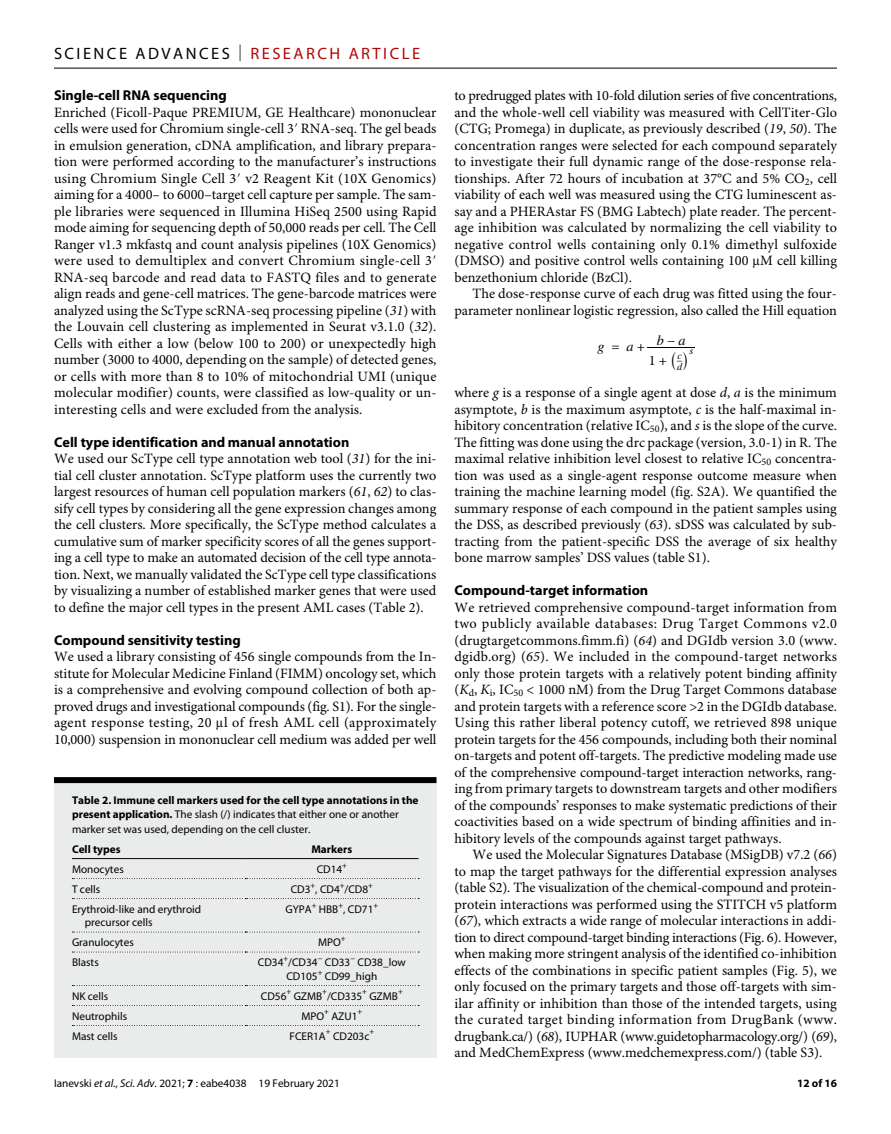
<style>
.page{position:relative;width:891px;height:1134px;background:#fff}
.page>*{position:absolute;margin:0;border:0;box-sizing:border-box;transform-origin:0 0}
.t1{font:16.5px "Myriad Pro";letter-spacing:.15em;color:#000}
.t2{font:14.25px/16.5px "Minion Pro";color:#000;text-align:justify}
.t3{font:700 14.25px "Myriad Pro";color:#000}
.t4{font:italic 14.25px "STIX General";color:#000}
.t5{font:11.4px "Minion Pro";color:#000;scale:.89 1}
.t6{font:11.25px/14.2px "Myriad Pro";color:#000}
.t7{font:700 11.25px "Myriad Pro";color:#000}
.t8{font:italic 10.05px "STIX General";color:#000}
.s1{font-weight:300}
.s2{color:#b10508}
.s3{font-style:italic}
.s4{font-weight:700}
.s5{font-family:"Minion Pro";font-style:normal}
.s6{font-family:"STIX Size One Sym";font-size:15.15px}
.s7{font-family:"STIX General";font-style:italic;font-size:10.05px}
</style>
<div class="page">
<hr style="left:54px;top:68px;width:783px;height:1px;background:#000">
<div style="left:54px;top:778px;width:382px;height:280px;background:#eaebeb"></div>
<div style="left:54px;top:777px;width:382px;height:6px;background:#000"></div>
<hr style="left:72px;top:858px;width:173px;height:1px;background:#000">
<hr style="left:245px;top:858px;width:173px;height:1px;background:#000">
<svg style="left:72px;top:878px;width:347px;height:1px"></svg>
<svg style="left:72px;top:898px;width:347px;height:1px"></svg>
<svg style="left:72px;top:932px;width:347px;height:1px"></svg>
<svg style="left:72px;top:952px;width:347px;height:1px"></svg>
<svg style="left:72px;top:985px;width:347px;height:1px"></svg>
<svg style="left:72px;top:1005px;width:347px;height:1px"></svg>
<svg style="left:72px;top:1025px;width:347px;height:1px"></svg>
<p class="t1" style="left:54px;top:40px;width:368px">SCIENCE ADVANCES <span class="s1">|</span> <span class="s2">RESEARCH ARTICLE</span></p>
<p class="t3" style="left:54px;top:84px;width:174px">Single-cell RNA sequencing</p>
<p class="t2" style="left:54px;top:105px;width:384px">Enriched (Ficoll-Paque PREMIUM, GE Healthcare) mononuclear cells were used for Chromium single-cell 3′ RNA-seq. The gel beads in emulsion generation, cDNA amplification, and library prepara&shy;tion were performed according to the manufacturer’s instructions using Chromium Single Cell 3′ v2 Reagent Kit (10X Genomics) aiming for a 4000– to 6000–target cell capture per sample. The sam&shy;ple libraries were sequenced in Illumina HiSeq 2500 using Rapid mode aiming for sequencing depth of 50,000 reads per cell. The Cell Ranger v1.3 mkfastq and count analysis pipelines (10X Genomics) were used to demultiplex and convert Chromium single-cell 3′ RNA-seq barcode and read data to FASTQ files and to generate align reads and gene-cell matrices. The gene-barcode matrices were analyzed using the ScType scRNA-seq processing pipeline (<span class="s3">31</span>) with the Louvain cell clustering as implemented in Seurat v3.1.0 (<span class="s3">32</span>).<br>Cells with either a low (below 100 to 200) or unexpectedly high number (3000 to 4000, depending on the sample) of detected genes, or cells with more than 8 to 10% of mitochondrial UMI (unique molecular modifier) counts, were classified as low-quality or un&shy;interesting cells and were excluded from the analysis.</p>
<p class="t3" style="left:54px;top:430px;width:297px">Cell type identification and manual annotation</p>
<p class="t2" style="left:54px;top:452px;width:384px">We used our ScType cell type annotation web tool (<span class="s3">31</span>) for the ini&shy;tial cell cluster annotation. ScType platform uses the currently two largest resources of human cell population markers (<span class="s3">61</span>, <span class="s3">62</span>) to clas&shy;sify cell types by considering all the gene expression changes among the cell clusters. More specifically, the ScType method calculates a cumulative sum of marker specificity scores of all the genes support&shy;ing a cell type to make an automated decision of the cell type annota&shy;tion. Next, we manually validated the ScType cell type classifications by visualizing a number of established marker genes that were used to define the major cell types in the present AML cases (Table 2).</p>
<p class="t3" style="left:54px;top:628px;width:188px">Compound sensitivity testing</p>
<p class="t2" style="left:54px;top:650px;width:384px">We used a library consisting of 456 single compounds from the In&shy;stitute for Molecular Medicine Finland (FIMM) oncology set, which is a comprehensive and evolving compound collection of both ap&shy;proved drugs and investigational compounds (fig. S1). For the single&shy;agent response testing, 20 l of fresh AML cell (approximately 10,000) suspension in mononuclear cell medium was added per well</p>
<p class="t6" style="left:72px;top:793px;width:348px"><span class="s4">Table 2. Immune cell markers used for the cell type annotations in the present application.</span> The slash (/) indicates that either one or another marker set was used, depending on the cell cluster.</p>
<p class="t7" style="left:72px;top:840px;width:50px">Cell types</p>
<p class="t7" style="left:311px;top:840px;width:42px">Markers</p>
<p class="t6" style="left:72px;top:862px;width:53px">Monocytes</p>
<p class="t6" style="left:317px;top:862px;width:32px">CD14<sup>+</sup></p>
<p class="t6" style="left:72px;top:882px;width:30px">T cells</p>
<p class="t6" style="left:291px;top:882px;width:84px">CD3<sup>+</sup>, CD4<sup>+</sup>/CD8<sup>+</sup></p>
<p class="t6" style="left:85px;top:902px;width:118px;line-height:13.5px;text-indent:-13px">Erythroid-like and erythroid precursor cells</p>
<p class="t6" style="left:286px;top:902px;width:94px">GYPA<sup>+</sup> HBB<sup>+</sup>, CD71<sup>+</sup></p>
<p class="t6" style="left:72px;top:935px;width:63px">Granulocytes</p>
<p class="t6" style="left:318px;top:935px;width:29px">MPO<sup>+</sup></p>
<p class="t6" style="left:72px;top:955px;width:28px">Blasts</p>
<p class="t6" style="left:258px;top:956px;width:149px;line-height:13.5px;text-align:center">CD34<sup>+</sup>/CD34<sup>−</sup> CD33<sup>−</sup> CD38_low<br>CD105<sup>+</sup> CD99_high</p>
<p class="t6" style="left:72px;top:989px;width:38px">NK cells</p>
<p class="t6" style="left:261px;top:989px;width:143px">CD56<sup>+</sup> GZMB<sup>+</sup>/CD335<sup>+</sup> GZMB<sup>+</sup></p>
<p class="t6" style="left:72px;top:1009px;width:57px">Neutrophils</p>
<p class="t6" style="left:301px;top:1009px;width:62px">MPO<sup>+</sup> AZU1<sup>+</sup></p>
<p class="t6" style="left:72px;top:1029px;width:47px">Mast cells</p>
<p class="t6" style="left:290px;top:1029px;width:86px">FCER1A<sup>+</sup> CD203c<sup>+</sup></p>
<p class="t6" style="left:54px;top:1076px;width:287px">Ianevski <span class="s3">et al</span>., <span class="s3">Sci. Adv.</span> 2021; <span class="s4">7</span> : eabe4038 19 February 2021</p>
<p class="t2" style="left:454px;top:89px;width:384px">to predrugged plates with 10-fold dilution series of five concentrations, and the whole-well cell viability was measured with CellTiter-Glo (CTG; Promega) in duplicate, as previously described (<span class="s3">19</span>, <span class="s3">50</span>). The concentration ranges were selected for each compound separately to investigate their full dynamic range of the dose-response rela&shy;tionships. After 72 hours of incubation at 37°C and 5% CO<sub>2</sub>, cell viability of each well was measured using the CTG luminescent as&shy;say and a PHERAstar FS (BMG Labtech) plate reader. The percent&shy;age inhibition was calculated by normalizing the cell viability to negative control wells containing only 0.1% dimethyl sulfoxide (DMSO) and positive control wells containing 100 M cell killing benzethonium chloride (BzCl).</p>
<p class="t2" style="left:454px;top:287px;width:384px;text-align:right">The dose-response curve of each drug was fitted using the four&shy;parameter nonlinear logistic regression, also called the Hill equation</p>
<p class="t4" style="left:597px;top:333px;width:98px">g <span class="s5">=</span> a<span class="s5">+ </span><sub>─</sub>b<sup>−</sup>a</p>
<p class="t2" style="left:649px;top:353px;width:30px">1+ <span class="s6">(</span></p>
<p class="t5" style="left:677px;top:349px;width:7px">_<span class="s7">c</span></p>
<p class="t8" style="left:690px;top:344px;width:5px">s</p>
<p class="t2" style="left:454px;top:386px;width:384px">where <span class="s3">g</span> is a response of a single agent at dose <span class="s3">d</span>, <span class="s3">a</span> is the minimum asymptote, <span class="s3">b</span> is the maximum asymptote, <span class="s3">c</span> is the half-maximal in&shy;hibitory concentration (relative IC<sub>50</sub>), and <span class="s3">s</span> is the slope of the curve.<br>The fitting was done using the drc package (version, 3.0-1) in R. The maximal relative inhibition level closest to relative IC<sub>50</sub> concentra&shy;tion was used as a single-agent response outcome measure when training the machine learning model (fig. S2A). We quantified the summary response of each compound in the patient samples using the DSS, as described previously (<span class="s3">63</span>). sDSS was calculated by sub&shy;tracting from the patient-specific DSS the average of six healthy bone marrow samples’ DSS values (table S1).</p>
<p class="t3" style="left:455px;top:579px;width:195px">Compound-target information</p>
<p class="t2" style="left:455px;top:600px;width:384px">We retrieved comprehensive compound-target information from two publicly available databases: Drug Target Commons v2.0 (drugtargetcommons.fimm.fi) (<span class="s3">64</span>) and DGIdb version 3.0 (www. dgidb.org) (<span class="s3">65</span>). We included in the compound-target networks only those protein targets with a relatively potent binding affinity (<span class="s3">K</span><sub>d</sub>, <span class="s3">K</span><sub>i</sub>, IC<sub>50</sub> &lt; 1000 nM) from the Drug Target Commons database and protein targets with a reference score &gt;2 in the DGIdb database.<br>Using this rather liberal potency cutoff, we retrieved 898 unique protein targets for the 456 compounds, including both their nominal on-targets and potent off-targets. The predictive modeling made use of the comprehensive compound-target interaction networks, rang&shy;ing from primary targets to downstream targets and other modifiers of the compounds’ responses to make systematic predictions of their coactivities based on a wide spectrum of binding affinities and in&shy;hibitory levels of the compounds against target pathways.</p>
<p class="t2" style="left:455px;top:848px;width:384px;text-indent:18px">We used the Molecular Signatures Database (MSigDB) v7.2 (<span class="s3">66</span>) to map the target pathways for the differential expression analyses (table S2). The visualization of the chemical-compound and protein&shy;protein interactions was performed using the STITCH v5 platform (<span class="s3">67</span>), which extracts a wide range of molecular interactions in addi&shy;tion to direct compound-target binding interactions (Fig. 6). However, when making more stringent analysis of the identified co-inhibition effects of the combinations in specific patient samples (Fig. 5), we only focused on the primary targets and those off-targets with sim&shy;ilar affinity or inhibition than those of the intended targets, using the curated target binding information from DrugBank (www. drugbank.ca/) (<span class="s3">68</span>), IUPHAR (www.guidetopharmacology.org/) (<span class="s3">69</span>), and MedChemExpress (www.medchemexpress.com/) (table S3).</p>
<p class="t8" style="left:677px;top:360px;width:13px">d<sup>)</sup></p>
<p class="t7" style="left:797px;top:1074px;width:41px">12 of 16</p>
</div>
